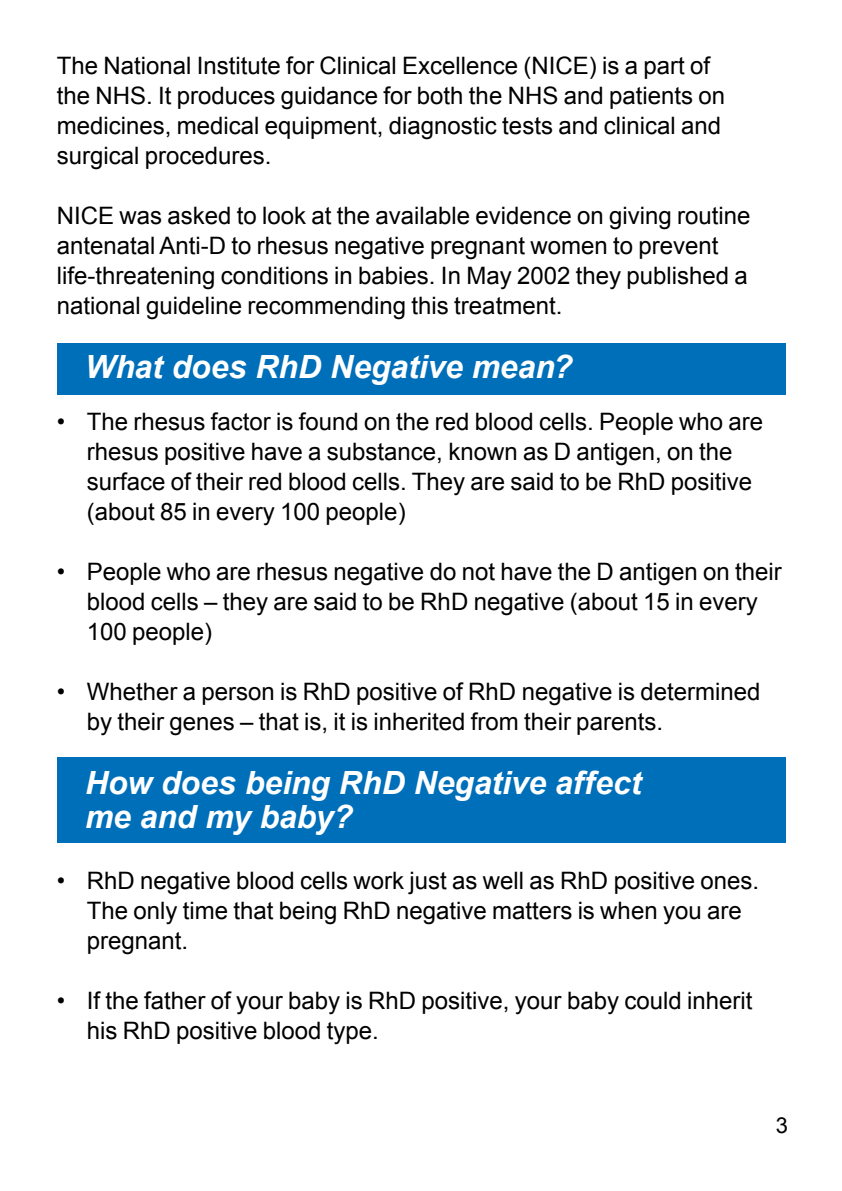
<style>
.page{position:relative;width:842px;height:1191px;background:#fff}
.page>*{position:absolute;margin:0;border:0;box-sizing:border-box;transform-origin:0 0}
.t1{font:italic 700 32px/34px "Arial";color:#fff}
.t2{font:24px/30px "Arial";color:#000}
.t3{font:22px "Arial";color:#000}
</style>
<div class="page">
<div style="left:57px;top:757px;width:728px;height:86px;background:#006fba"></div>
<div style="left:57px;top:344px;width:728px;height:51px;background:#006fba"></div>
<p class="t2" style="left:57px;top:51px;width:670px">The National Institute for Clinical Excellence (NICE) is a part of the NHS. It produces guidance for both the NHS and patients on medicines, medical equipment, diagnostic tests and clinical and surgical procedures.</p>
<p class="t2" style="left:57px;top:201px;width:695px">NICE was asked to look at the available evidence on giving routine antenatal Anti-D to rhesus negative pregnant women to prevent life-threatening conditions in babies. In May 2002 they published a national guideline recommending this treatment.</p>
<h1 class="t1" style="left:85px;top:350px;width:489px">What does RhD Negative mean?</h1>
<p class="t2" style="left:87px;top:407px;width:678px;text-indent:-30px">• The rhesus factor is found on the red blood cells. People who are rhesus positive have a substance, known as D antigen, on the surface of their red blood cells. They are said to be RhD positive (about 85 in every 100 people)</p>
<p class="t2" style="left:87px;top:557px;width:697px;text-indent:-30px">• People who are rhesus negative do not have the D antigen on their blood cells – they are said to be RhD negative (about 15 in every<br>100 people)</p>
<p class="t2" style="left:87px;top:677px;width:675px;text-indent:-30px">• Whether a person is RhD positive of RhD negative is determined by their genes – that is, it is inherited from their parents.</p>
<h1 class="t1" style="left:85px;top:766px;width:558px">How does being RhD Negative affect me and my baby?</h1>
<p class="t2" style="left:87px;top:865px;width:674px;text-indent:-30px">• RhD negative blood cells work just as well as RhD positive ones.<br>The only time that being RhD negative matters is when you are pregnant.</p>
<p class="t2" style="left:87px;top:985px;width:667px;text-indent:-30px">• If the father of your baby is RhD positive, your baby could inherit his RhD positive blood type.</p>
<p class="t3" style="left:776px;top:1113px;width:14px">3</p>
</div>
